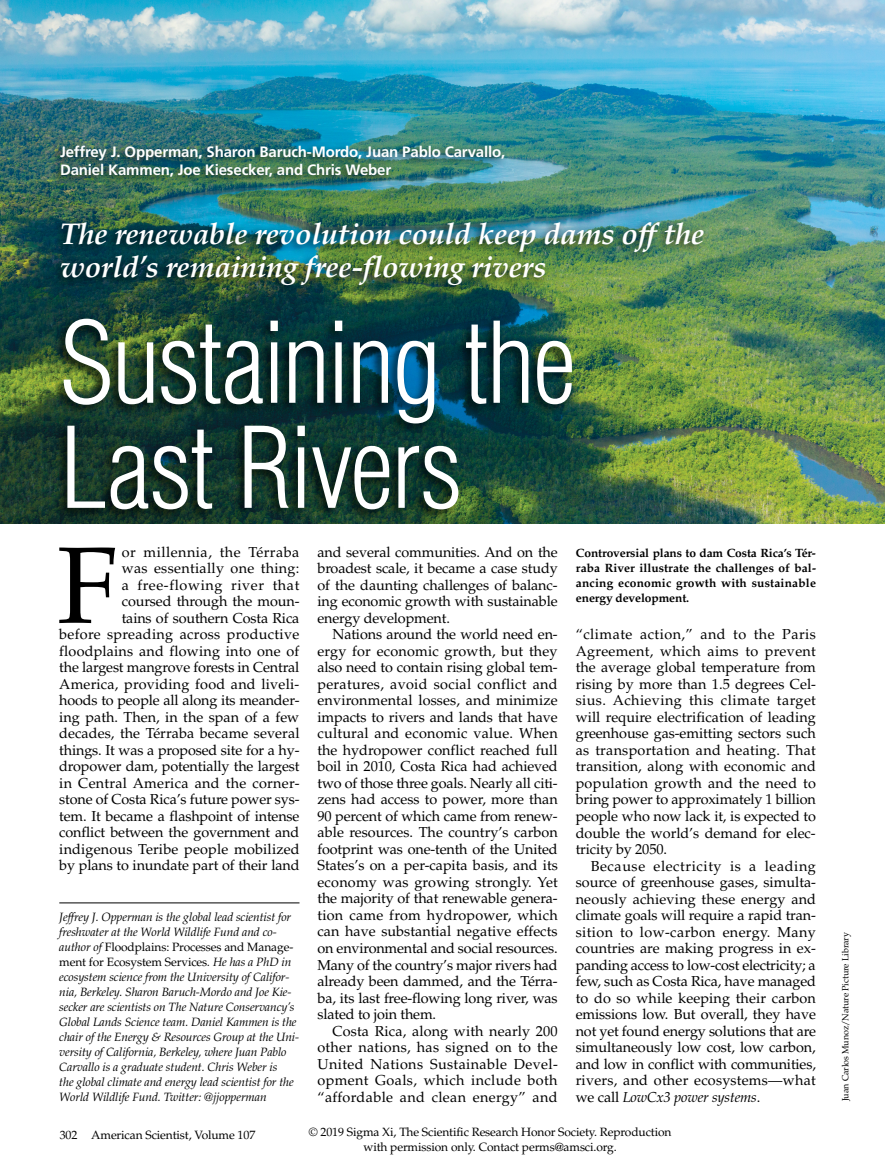
<style>
.page{position:relative;width:885px;height:1175px;background:#fff}
.page>*{position:absolute;margin:0;border:0;box-sizing:border-box;transform-origin:0 0}
.t1{font:300 condensed 109.5px/105px "Helvetica LT Std";letter-spacing:-.02em;color:#fff}
.t2{font:108.75px "Palatino LT Std";color:#000}
.t3{font:italic 700 30px/33px "Palatino LT Std";letter-spacing:-.01em;color:#fff}
.t4{font:700 15px/18px "Frutiger LT Std";letter-spacing:-.01em;color:#fff}
.t5{font:14.4px/16.5px "Palatino LT Std";letter-spacing:-.01em;color:#000;text-align:justify}
.t6{font:italic 12px/15px "Palatino LT Std";letter-spacing:-.01em;color:#000}
.t7{font:12px/15px "Palatino LT Std";letter-spacing:-.01em;color:#000;text-align:center}
.t8{font:700 12px/15px "Palatino LT Std";letter-spacing:.015em;color:#000;text-align:justify}
.t9{font:9px "Palatino LT Std";letter-spacing:-.01em;color:#000}
.s1{font-style:normal}
.s2{font-style:italic}
</style>
<div class="page">
<hr style="left:59px;top:902px;width:240px;height:1px;background:#000">
<img style="left:0;top:0;width:884px;height:524px">
<div style="left:51px;top:218px;width:657px;height:79px;background:#000;opacity:.75"></div>
<div style="left:51px;top:315px;width:524px;height:207px;background:#000;opacity:.75"></div>
<div style="left:50px;top:141px;width:459px;height:46px;background:#000;opacity:.75"></div>
<p class="t4" style="left:60px;top:143px;width:446px">Jeffrey J. Opperman, Sharon Baruch-Mordo, Juan Pablo Carvallo,<br>Daniel Kammen, Joe Kiesecker, and Chris Weber</p>
<h3 class="t3" style="left:60px;top:218px;width:646px">The renewable revolution could keep dams off the world’s remaining free-flowing rivers</h3>
<h1 class="t1" style="left:59px;top:310px;width:518px">Sustaining the<br>Last Rivers</h1>
<p class="t5" style="left:59px;top:544px;width:242px;text-align:right">or millennia, the Térraba<br>was essentially one thing:<br>a free-flowing river that<br>coursed through the moun-<br>tains of southern Costa Rica<br>before spreading across productive floodplains and flowing into one of the largest mangrove forests in Central America, providing food and liveli&shy;hoods to people all along its meander&shy;ing path. Then, in the span of a few decades, the Térraba became several things. It was a proposed site for a hy&shy;dropower dam, potentially the largest in Central America and the corner&shy;stone of Costa Rica’s future power sys&shy;tem. It became a flashpoint of intense conflict between the government and indigenous Teribe people mobilized by plans to inundate part of their land</p>
<p class="t5" style="left:317px;top:544px;width:242px">and several communities. And on the broadest scale, it became a case study of the daunting challenges of balanc&shy;ing economic growth with sustainable energy development.</p>
<h2 class="t2" style="left:57px;top:522px;width:62px">F</h2>
<p class="t5" style="left:317px;top:626px;width:242px;text-indent:15px">Nations around the world need en&shy;ergy for economic growth, but they also need to contain rising global tem&shy;peratures, avoid social conflict and environmental losses, and minimize impacts to rivers and lands that have cultural and economic value. When the hydropower conflict reached full boil in 2010, Costa Rica had achieved two of those three goals. Nearly all citi&shy;zens had access to power, more than 90 percent of which came from renew&shy;able resources. The country’s carbon footprint was one-tenth of the United States’s on a per-capita basis, and its economy was growing strongly. Yet the majority of that renewable genera&shy;tion came from hydropower, which can have substantial negative effects on environmental and social resources.<br>Many of the country’s major rivers had already been dammed, and the Térra&shy;ba, its last free-flowing long river, was slated to join them.</p>
<p class="t5" style="left:317px;top:1022px;width:242px;text-indent:15px">Costa Rica, along with nearly 200 other nations, has signed on to the United Nations Sustainable Devel&shy;opment Goals, which include both “affordable and clean energy” and</p>
<p class="t6" style="left:59px;top:909px;width:241px">Jeffrey J. Opperman is the global lead scientist for freshwater at the World Wildlife Fund and co&shy;author of <span class="s1">Floodplains: Processes and Manage&shy;ment for Ecosystem Services</span>. He has a PhD in ecosystem science from the University of Califor&shy;nia, Berkeley. Sharon Baruch-Mordo and Joe Kie&shy;secker are scientists on The Nature Conservancy’s Global Lands Science team. Daniel Kammen is the chair of the Energy &amp; Resources Group at the Uni&shy;versity of California, Berkeley, where Juan Pablo Carvallo is a graduate student. Chris Weber is<br>the global climate and energy lead scientist for the World Wildlife Fund. Twitter: @jjopperman</p>
<p class="t8" style="left:576px;top:546px;width:241px">Controversial plans to dam Costa Rica’s Tér&shy;raba River illustrate the challenges of bal&shy;ancing economic growth with sustainable energy development.</p>
<p class="t5" style="left:575px;top:626px;width:242px">“climate action,” and to the Paris Agreement, which aims to prevent the average global temperature from rising by more than 1.5 degrees Cel&shy;sius. Achieving this climate target will require electrification of leading greenhouse gas-emitting sectors such as transportation and heating. That transition, along with economic and population growth and the need to bring power to approximately 1 billion people who now lack it, is expected to double the world’s demand for elec&shy;tricity by 2050.</p>
<p class="t5" style="left:575px;top:857px;width:242px;text-indent:15px">Because electricity is a leading source of greenhouse gases, simulta&shy;neously achieving these energy and climate goals will require a rapid tran&shy;sition to low-carbon energy. Many countries are making progress in ex&shy;panding access to low-cost electricity; a few, such as Costa Rica, have managed to do so while keeping their carbon emissions low. But overall, they have not yet found energy solutions that are simultaneously low cost, low carbon, and low in conflict with communities, rivers, and other ecosystems—what we call <span class="s2">LowCx3 power systems</span>.</p>
<p class="t7" style="left:60px;top:1127px;width:197px">302 American Scientist, Volume 107</p>
<p class="t7" style="left:309px;top:1124px;width:364px">© 2019 Sigma Xi, The Scientific Research Honor Society. Reproduction with permission only. Contact perms@amsci.org.</p>
<p class="t9" style="left:839px;top:1101px;width:171px;rotate:-90deg">Juan Carlos Munoz/Nature Picture Library</p>
</div>
